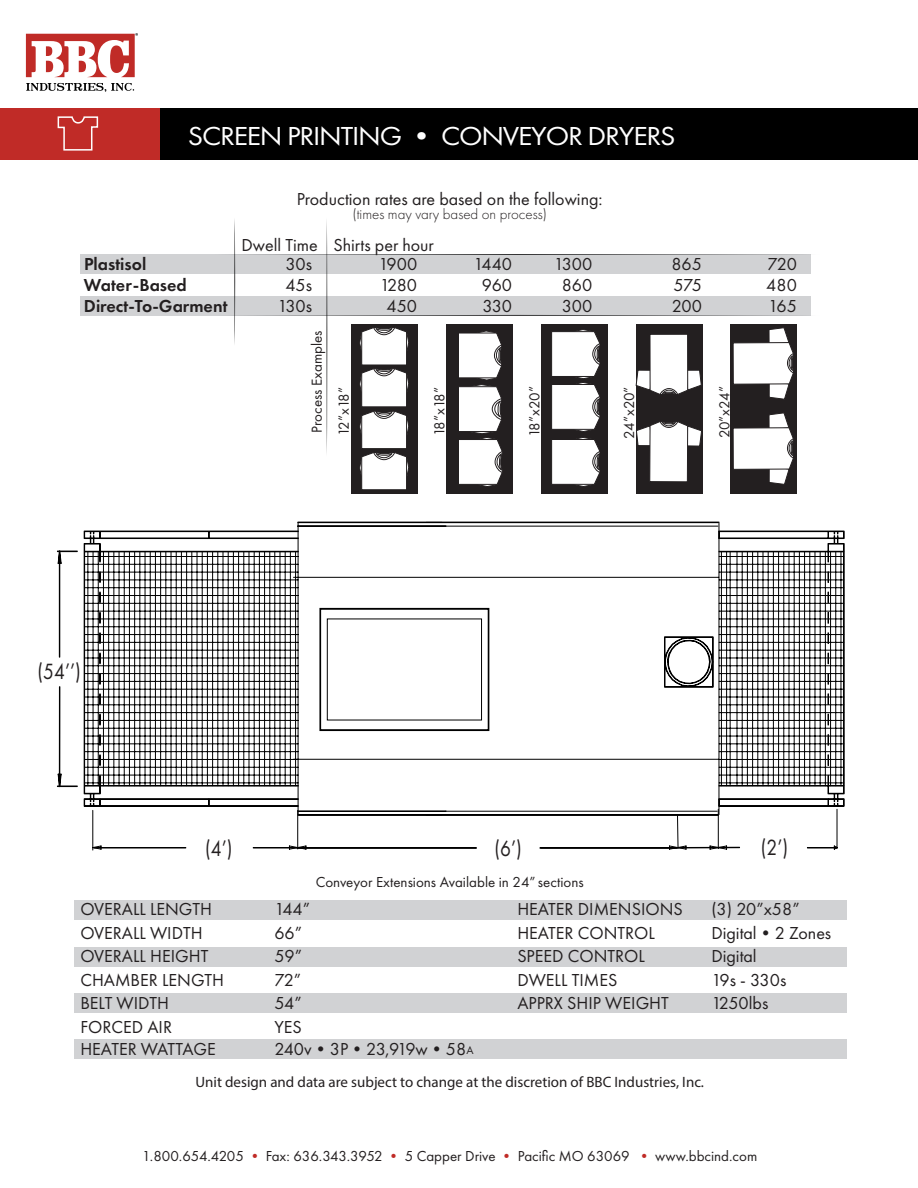
<style>
.page{position:relative;width:918px;height:1188px;background:#fff}
.page>*{position:absolute;margin:0;border:0;box-sizing:border-box;transform-origin:0 0}
.t1{font:27px "Futura PT";letter-spacing:-.04em;color:#fff;scale:1.1 1}
.t2{font:22.95px "Futura PT";color:#231f20;scale:.84 1}
.t3{font:18px/23.5px "Futura PT";color:#231f20}
.t4{font:600 18px "Futura PT";color:#231f20}
.t5{font:15px "Futura PT";color:#231f20}
.t6{font:15px "Myriad Pro";color:#231f20}
.t7{font:300 15px "Futura PT";color:#231f20}
.s1{font-size:11.55px}
.s2{color:#c02b27}
</style>
<div class="page">
<svg style="left:92px;top:816px;width:746px;height:35px"></svg>
<svg style="left:83px;top:521px;width:762px;height:295px"></svg>
<svg style="left:319px;top:608px;width:171px;height:123px"></svg>
<div style="left:327px;top:619px;width:155px;height:101px;border:1px solid #000"></div>
<svg style="left:57px;top:686px;width:21px;height:102px"></svg>
<svg style="left:57px;top:550px;width:21px;height:108px"></svg>
<div style="left:75px;top:900px;width:772px;height:19px;background:#d1d2d4"></div>
<div style="left:75px;top:947px;width:772px;height:19px;background:#d1d2d4"></div>
<div style="left:75px;top:993px;width:772px;height:19px;background:#d1d2d4"></div>
<div style="left:75px;top:1039px;width:772px;height:19px;background:#d1d2d4"></div>
<div style="left:80px;top:254px;width:731px;height:20px;background:#d1d2d4"></div>
<div style="left:80px;top:296px;width:731px;height:19px;background:#d1d2d4"></div>
<div style="left:351px;top:324px;width:66px;height:170px;background:#231f20"></div>
<div style="left:446px;top:324px;width:66px;height:170px;background:#231f20"></div>
<div style="left:541px;top:324px;width:66px;height:170px;background:#231f20"></div>
<div style="left:730px;top:324px;width:67px;height:170px;background:#231f20"></div>
<div style="left:636px;top:324px;width:66px;height:170px;background:#231f20"></div>
<div style="left:0;top:108px;width:918px;height:52px;background:#c02b27"></div>
<div style="left:160px;top:108px;width:758px;height:52px;background:#000"></div>
<svg style="left:57px;top:116px;width:42px;height:35px"></svg>
<svg style="left:26px;top:83px;width:108px;height:9px"></svg>
<svg style="left:26px;top:33px;width:112px;height:44px"></svg>
<svg style="left:216px;top:219px;width:595px;height:271px"></svg>
<h1 class="t1" style="left:188px;top:120px;width:445px">SCREEN PRINTING • CONVEYOR DRYERS</h1>
<p class="t3" style="left:297px;top:187px;width:308px">Production rates are based on the following:</p>
<p class="t7" style="left:352px;top:206px;width:196px">(times may vary based on process)</p>
<p class="t3" style="left:242px;top:233px;width:194px">Dwell Time Shirts per hour</p>
<p class="t4" style="left:84px;top:252px;width:64px">Plastisol</p>
<p class="t3" style="left:378px;top:252px;width:40px">1900</p>
<p class="t3" style="left:474px;top:252px;width:40px">1440</p>
<p class="t3" style="left:554px;top:252px;width:40px">1300</p>
<p class="t3" style="left:671px;top:252px;width:32px">865</p>
<p class="t3" style="left:768px;top:252px;width:31px">720</p>
<p class="t4" style="left:84px;top:273px;width:104px">Water-Based</p>
<p class="t3" style="left:380px;top:273px;width:39px">1280</p>
<p class="t3" style="left:482px;top:273px;width:32px">960</p>
<p class="t3" style="left:562px;top:273px;width:32px">860</p>
<p class="t3" style="left:674px;top:273px;width:30px">575</p>
<p class="t3" style="left:766px;top:273px;width:32px">480</p>
<p class="t4" style="left:84px;top:294px;width:145px">Direct-To-Garment</p>
<p class="t3" style="left:387px;top:294px;width:32px">450</p>
<p class="t3" style="left:482px;top:294px;width:31px">330</p>
<p class="t3" style="left:562px;top:294px;width:32px">300</p>
<p class="t3" style="left:672px;top:294px;width:32px">200</p>
<p class="t3" style="left:768px;top:294px;width:30px">165</p>
<p class="t3" style="left:278px;top:253px;width:36px;line-height:21px;text-align:center">30s<br>45s<br>130s</p>
<p class="t2" style="left:37px;top:658px;width:53px">(54’’)</p>
<p class="t5" style="left:308px;top:433px;width:104px;rotate:-90deg">Process Examples</p>
<p class="t5" style="left:335px;top:436px;width:51px;rotate:-90deg">12”x18”</p>
<p class="t5" style="left:431px;top:436px;width:51px;rotate:-90deg">18”x18”</p>
<p class="t5" style="left:526px;top:437px;width:52px;rotate:-90deg">18”x20”</p>
<p class="t5" style="left:620px;top:439px;width:54px;rotate:-90deg">24”x20”</p>
<p class="t5" style="left:716px;top:438px;width:54px;rotate:-90deg">20”x24”</p>
<p class="t2" style="left:205px;top:835px;width:34px">(4’)</p>
<p class="t2" style="left:494px;top:835px;width:34px">(6’)</p>
<p class="t2" style="left:761px;top:833px;width:34px">(2’)</p>
<p class="t5" style="left:316px;top:873px;width:269px">Conveyor Extensions Available in 24” sections</p>
<p class="t3" style="left:274px;top:897px;width:37px">144”<br>66”<br>59”<br>72”<br>54”<br>YES</p>
<p class="t3" style="left:711px;top:897px;width:121px">(3) 20”x58”<br>Digital•2 Zones<br>Digital<br>19s - 330s<br>1250lbs</p>
<p class="t3" style="left:274px;top:1037px;width:201px">240v•3P•23,919w•58<span class="s1">A</span></p>
<p class="t3" style="left:80px;top:897px;width:145px">OVERALL LENGTH<br>OVERALL WIDTH<br>OVERALL HEIGHT<br>CHAMBER LENGTH<br>BELT WIDTH<br>FORCED AIR<br>HEATER WATTAGE</p>
<p class="t3" style="left:517px;top:897px;width:167px">HEATER DIMENSIONS<br>HEATER CONTROL<br>SPEED CONTROL<br>DWELL TIMES<br>APPRX SHIP WEIGHT</p>
<p class="t6" style="left:195px;top:1073px;width:510px">Unit design and data are subject to change at the discretion of BBC Industries, Inc.</p>
<p class="t5" style="left:142px;top:1147px;width:617px">1.800.654.4205 <span class="s2">•</span> Fax: 636.343.3952 <span class="s2">•</span> 5 Capper Drive <span class="s2">•</span> Pacific MO 63069 <span class="s2">•</span> www.bbcind.com</p>
</div>
